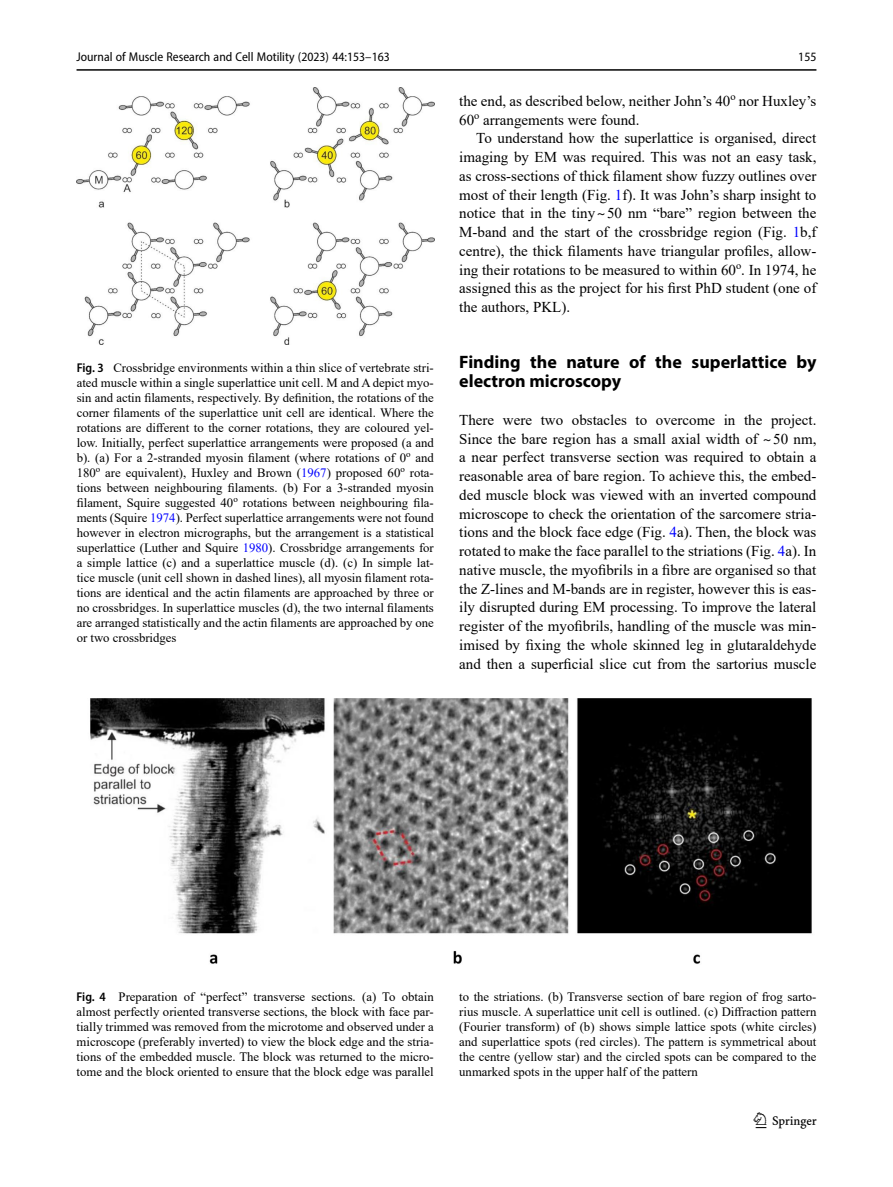
<style>
.page{position:relative;width:893px;height:1187px;background:#fff}
.page>*{position:absolute;margin:0;border:0;box-sizing:border-box;transform-origin:0 0}
.t1{font:22.5px "Springnew";color:#000}
.Head_1{font:700 18px/18.8px "Myriad Pro";color:#000}
.Body_Text{font:15px/18.8px "Times New Roman";color:#000;text-align:justify}
.Body_Text_Indent{font:15px/18.8px "Times New Roman";color:#000}
.Figure_Caption{font:12.75px/15px "Times New Roman";color:#000;text-align:justify}
.t2{font:semi-condensed 12.75px "Myriad Pro";color:#000}
.s1{font-family:"Myriad Pro";font-weight:600;font-stretch:semi-condensed}
.s2{color:#00f}
.s3{font-family:"STIX"}
</style>
<div class="page">
<hr style="left:77px;top:69px;width:739px;height:2px;background:#000">
<img style="left:90px;top:698px;width:722px;height:266px">
<img style="left:77px;top:87px;width:357px;height:257px">
<p class="t2" style="left:77px;top:49px;width:315px">Journal of Muscle Research and Cell Motility (2023) 44:153–163</p>
<p class="Figure_Caption" style="left:77px;top:360px;width:359px"><span class="s1">Fig. 3</span> Crossbridge environments within a thin slice of vertebrate stri&shy;ated muscle within a single superlattice unit cell. M and A depict myo&shy;sin and actin filaments, respectively. By definition, the rotations of the corner filaments of the superlattice unit cell are identical. Where the rotations are different to the corner rotations, they are coloured yel&shy;low. Initially, perfect superlattice arrangements were proposed (a and b). (a) For a 2-stranded myosin filament (where rotations of 0<sup>o</sup> and 180<sup>o</sup> are equivalent), Huxley and Brown (<span class="s2">1967</span>) proposed 60<sup>o</sup> rota&shy;tions between neighbouring filaments. (b) For a 3-stranded myosin filament, Squire suggested 40<sup>o</sup> rotations between neighbouring fila&shy;ments (Squire <span class="s2">1974</span>). Perfect superlattice arrangements were not found however in electron micrographs, but the arrangement is a statistical superlattice (Luther and Squire <span class="s2">1980</span>). Crossbridge arrangements for a simple lattice (c) and a superlattice muscle (d). (c) In simple lat&shy;tice muscle (unit cell shown in dashed lines), all myosin filament rota&shy;tions are identical and the actin filaments are approached by three or no crossbridges. In superlattice muscles (d), the two internal filaments are arranged statistically and the actin filaments are approached by one or two crossbridges</p>
<p class="t2" style="left:798px;top:49px;width:20px">155</p>
<p class="Body_Text_Indent" style="left:459px;top:91px;width:359px">the end, as described below, neither John’s 40<sup>o</sup> nor Huxley’s<br>60<sup>o</sup> arrangements were found.</p>
<p class="Body_Text_Indent" style="left:459px;top:128px;width:359px;text-align:justify;text-indent:17px">To understand how the superlattice is organised, direct imaging by EM was required. This was not an easy task, as cross-sections of thick filament show fuzzy outlines over most of their length (Fig. <span class="s2">1</span>f). It was John’s sharp insight to notice that in the tiny<span class="s3">~</span>50 nm “bare” region between the M-band and the start of the crossbridge region (Fig. <span class="s2">1</span>b,f centre), the thick filaments have triangular profiles, allow&shy;ing their rotations to be measured to within 60<sup>o</sup>. In 1974, he assigned this as the project for his first PhD student (one of the authors, PKL).</p>
<p class="Head_1" style="left:459px;top:352px;width:359px">Finding the nature of the superlattice by electron microscopy</p>
<p class="Body_Text" style="left:459px;top:410px;width:359px">There were two obstacles to overcome in the project.<br>Since the bare region has a small axial width of <span class="s3">~</span>50 nm, a near perfect transverse section was required to obtain a reasonable area of bare region. To achieve this, the embed&shy;ded muscle block was viewed with an inverted compound microscope to check the orientation of the sarcomere stria&shy;tions and the block face edge (Fig. <span class="s2">4</span>a). Then, the block was rotated to make the face parallel to the striations (Fig. <span class="s2">4</span>a). In native muscle, the myofibrils in a fibre are organised so that the Z-lines and M-bands are in register, however this is eas&shy;ily disrupted during EM processing. To improve the lateral register of the myofibrils, handling of the muscle was min&shy;imised by fixing the whole skinned leg in glutaraldehyde and then a superficial slice cut from the sartorius muscle</p>
<p class="Figure_Caption" style="left:77px;top:988px;width:359px"><span class="s1">Fig. 4</span> Preparation of “perfect” transverse sections. (a) To obtain almost perfectly oriented transverse sections, the block with face par&shy;tially trimmed was removed from the microtome and observed under a microscope (preferably inverted) to view the block edge and the stria&shy;tions of the embedded muscle. The block was returned to the micro&shy;tome and the block oriented to ensure that the block edge was parallel</p>
<p class="Figure_Caption" style="left:459px;top:988px;width:359px">to the striations. (b) Transverse section of bare region of frog sarto&shy;rius muscle. A superlattice unit cell is outlined. (c) Diffraction pattern (Fourier transform) of (b) shows simple lattice spots (white circles) and superlattice spots (red circles). The pattern is symmetrical about the centre (yellow star) and the circled spots can be compared to the unmarked spots in the upper half of the pattern</p>
<h1 class="t1" style="left:756px;top:1107px;width:63px">1 3</h1>
</div>
